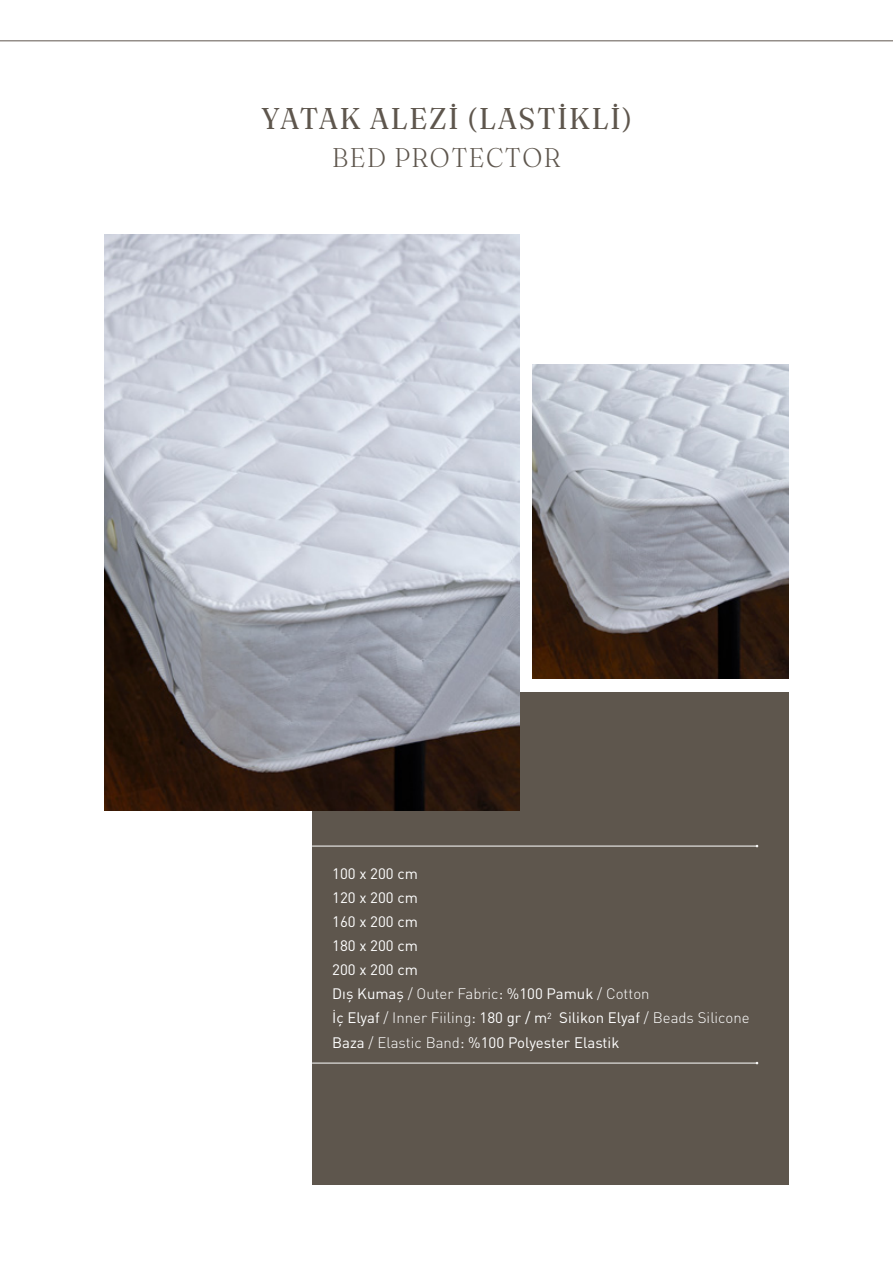
<style>
.page{position:relative;width:893px;height:1263px;background:#fff}
.page>*{position:absolute;margin:0;border:0;box-sizing:border-box;transform-origin:0 0}
.t1{font:30px "Fraunces 120 pt Soft";letter-spacing:.08em;color:#5e564d}
.t2{font:300 27px "Fraunces 120 pt Soft";letter-spacing:.08em;color:#5e564d}
.t3{font:15px/24px "DIN Pro";color:#fff}
.s1{font-weight:300}
</style>
<div class="page">
<hr style="left:0;top:41px;width:893px;height:1px;background:#5e564d">
<div style="left:312px;top:692px;width:476px;height:493px;background:#5e564d"></div>
<img style="left:533px;top:364px;width:255px;height:315px">
<img style="left:105px;top:234px;width:414px;height:576px">
<hr style="left:312px;top:846px;width:444px;height:1px;background:#fff">
<hr style="left:312px;top:1063px;width:444px;height:1px;background:#fff">
<h1 class="t1" style="left:261px;top:95px;width:372px">YATAK ALEZI (LASTIKLI)</h1>
<h2 class="t2" style="left:332px;top:137px;width:229px">BED PROTECTOR</h2>
<p class="t3" style="left:332px;top:861px;width:419px">100 x 200 cm<br>120 x 200 cm<br>160 x 200 cm<br>180 x 200 cm<br>200 x 200 cm<br>Dış Kumaş <span class="s1">/ Outer Fabric</span>: %100 Pamuk <span class="s1">/ Cotton<br></span>İç Elyaf <span class="s1">/ Inner Fiiling</span>: 180 gr / m<sup>2</sup> Silikon Elyaf <span class="s1">/ Beads Silicone<br></span>Baza <span class="s1">/ Elastic Band</span>: %100 Polyester Elastik</p>
</div>
